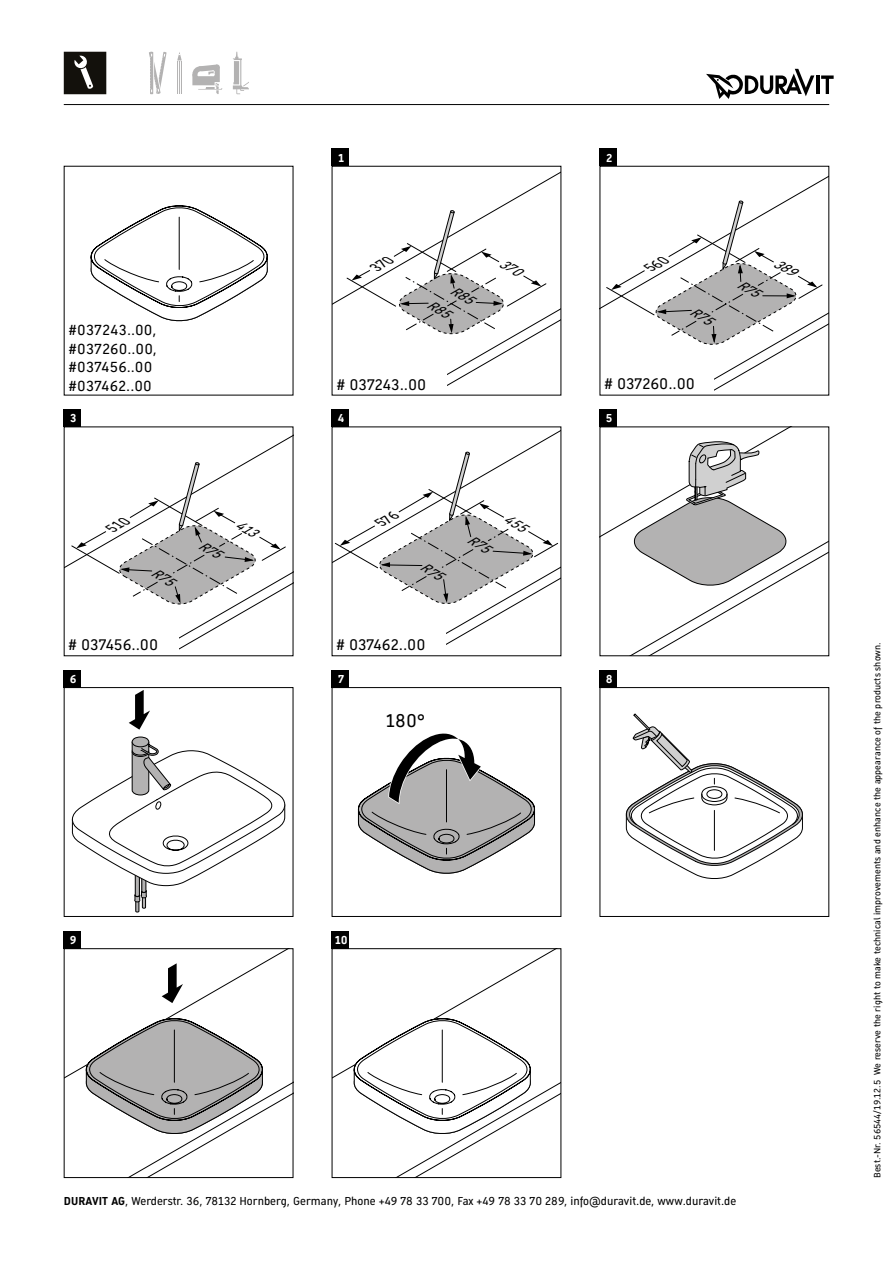
<style>
.page{position:relative;width:893px;height:1263px;background:#fff}
.page>*{position:absolute;margin:0;border:0;box-sizing:border-box;transform-origin:0 0}
.t1{font:18px "Dura Sans 2014 c";color:#000}
.t2{font:15px "Dura Sans 2014 c";color:#000}
.t3{font:14.25px/18.8px "Dura Sans 2014 c";letter-spacing:.02em;color:#000}
.t4{font:11.25px "Dura Sans 2014 c";color:#000}
.t5{font:700 11.25px "Dura Sans 2014 c";color:#fff}
.t6{font:9px "Dura Sans 2014 c";letter-spacing:.01em;color:#000}
.s1{font-weight:700}
</style>
<div class="page">
<svg style="left:90px;top:205px;width:178px;height:117px"></svg>
<svg style="left:72px;top:690px;width:213px;height:223px"></svg>
<div style="left:64px;top:687px;width:229px;height:230px;border:1px solid #000"></div>
<svg style="left:170px;top:950px;width:117px;height:66px"></svg>
<svg style="left:66px;top:1016px;width:225px;height:160px"></svg>
<svg style="left:161px;top:958px;width:30px;height:49px"></svg>
<div style="left:64px;top:948px;width:229px;height:230px;border:1px solid #000"></div>
<svg style="left:334px;top:172px;width:225px;height:214px"></svg>
<div style="left:332px;top:371px;width:115px;height:24px;background:#fff"></div>
<svg style="left:357px;top:733px;width:179px;height:141px"></svg>
<div style="left:332px;top:687px;width:229px;height:230px;border:1px solid #000"></div>
<svg style="left:438px;top:950px;width:117px;height:66px"></svg>
<svg style="left:334px;top:1016px;width:225px;height:160px"></svg>
<div style="left:332px;top:948px;width:229px;height:230px;border:1px solid #000"></div>
<svg style="left:602px;top:441px;width:225px;height:213px"></svg>
<svg style="left:625px;top:713px;width:178px;height:166px"></svg>
<div style="left:600px;top:687px;width:229px;height:230px;border:1px solid #000"></div>
<svg style="left:149px;top:52px;width:18px;height:42px"></svg>
<div style="left:177px;top:61px;width:5px;height:33px;background:#b3b2b2"></div>
<hr style="left:178px;top:61px;width:1px;height:33px;background:#fff">
<hr style="left:180px;top:61px;width:1px;height:33px;background:#fff">
<svg style="left:177px;top:52px;width:5px;height:8px"></svg>
<svg style="left:233px;top:52px;width:16px;height:42px"></svg>
<svg style="left:192px;top:64px;width:30px;height:30px"></svg>
<div style="left:64px;top:670px;width:17px;height:17px;background:#000"></div>
<div style="left:332px;top:149px;width:17px;height:17px;background:#000"></div>
<div style="left:332px;top:670px;width:17px;height:17px;background:#000"></div>
<div style="left:600px;top:149px;width:17px;height:17px;background:#000"></div>
<div style="left:600px;top:670px;width:17px;height:17px;background:#000"></div>
<div style="left:64px;top:409px;width:17px;height:17px;background:#000"></div>
<div style="left:64px;top:931px;width:17px;height:17px;background:#000"></div>
<div style="left:332px;top:409px;width:17px;height:17px;background:#000"></div>
<div style="left:332px;top:931px;width:17px;height:17px;background:#000"></div>
<div style="left:600px;top:409px;width:17px;height:17px;background:#000"></div>
<hr style="left:64px;top:104px;width:765px;height:1px;background:#000">
<hr style="left:816px;top:75px;width:3px;height:19px;background:#000">
<svg style="left:821px;top:75px;width:13px;height:19px"></svg>
<svg style="left:706px;top:69px;width:108px;height:29px"></svg>
<svg style="left:64px;top:52px;width:42px;height:42px;background:#2d2b27"></svg>
<svg style="left:64px;top:462px;width:229px;height:194px"></svg>
<svg style="left:346px;top:210px;width:201px;height:124px"></svg>
<svg style="left:332px;top:452px;width:229px;height:204px"></svg>
<svg style="left:600px;top:201px;width:229px;height:194px"></svg>
<p class="t5" style="left:338px;top:150px;width:8px">1</p>
<p class="t5" style="left:606px;top:150px;width:8px">2</p>
<h3 class="t3" style="left:68px;top:321px;width:90px">#037243..00, #037260..00, #037456..00 #037462..00</h3>
<h2 class="t2" style="left:336px;top:374px;width:92px"># 037243..00</h2>
<h2 class="t2" style="left:604px;top:374px;width:93px"># 037260..00</h2>
<p class="t5" style="left:70px;top:410px;width:8px">3</p>
<p class="t5" style="left:338px;top:410px;width:8px">4</p>
<p class="t5" style="left:606px;top:410px;width:8px">5</p>
<h2 class="t2" style="left:68px;top:635px;width:92px"># 037456..00</h2>
<h2 class="t2" style="left:336px;top:635px;width:91px"># 037462..00</h2>
<p class="t5" style="left:70px;top:671px;width:8px">6</p>
<p class="t5" style="left:338px;top:671px;width:8px">7</p>
<p class="t5" style="left:606px;top:671px;width:8px">8</p>
<h1 class="t1" style="left:386px;top:708px;width:41px">180°</h1>
<p class="t5" style="left:70px;top:932px;width:8px">9</p>
<p class="t5" style="left:335px;top:932px;width:15px">10</p>
<p class="t4" style="left:64px;top:1193px;width:674px"><span class="s1">DURAVIT AG</span>, Werderstr. 36, 78132 Hornberg, Germany, Phone +49 78 33 700, Fax +49 78 33 70 289, info@duravit.de, www.duravit.de</p>
<p class="t6" style="left:871px;top:1178px;width:537px;rotate:-90deg">Best.-Nr. 56544/19.12.5 We reserve the right to make technical improvements and enhance the appearance of the products shown.</p>
</div>
